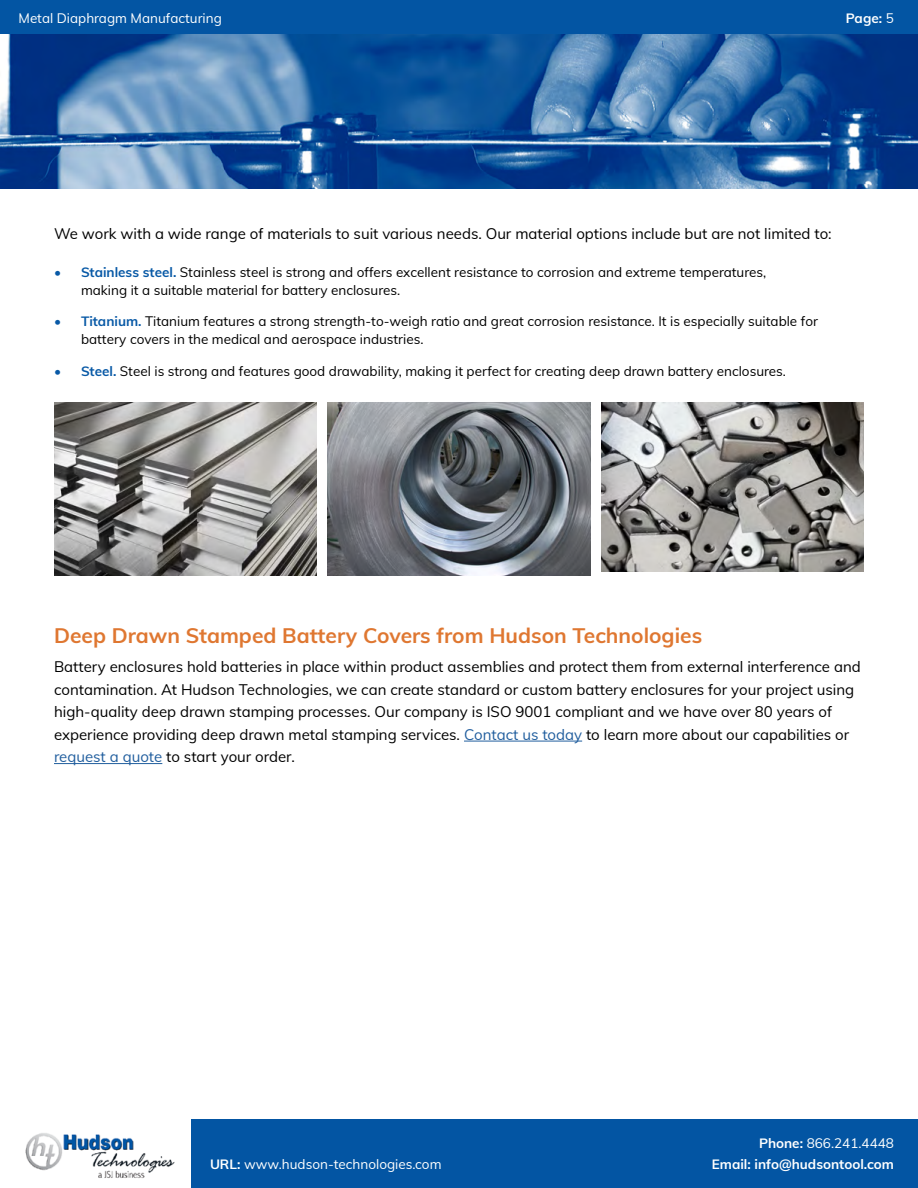
<style>
.page{position:relative;width:918px;height:1188px;background:#fff}
.page>*{position:absolute;margin:0;border:0;box-sizing:border-box;transform-origin:0 0}
.t1{font:700 21px "Muli";color:#df7731}
.Body{font:15px/22.5px "Muli";color:#000}
.t2{font:13.5px/18px "Muli";color:#000}
.t3{font:13.5px "Muli";color:#fff}
.t4{font:700 13.5px "Muli";color:#fff}
.s1{font-weight:400}
.s2{font-weight:700;color:#0859a6}
.s3{color:#215e9e}
.s4{font-weight:700}
</style>
<div class="page">
<div style="left:191px;top:1119px;width:727px;height:69px;background:#0355a3"></div>
<div style="left:0;top:0;width:918px;height:35px;background:#0355a3"></div>
<img style="left:25px;top:1133px;width:150px;height:45px">
<img style="left:0;top:35px;width:918px;height:154px">
<img style="left:54px;top:403px;width:262px;height:173px">
<img style="left:328px;top:403px;width:262px;height:173px">
<img style="left:602px;top:403px;width:262px;height:169px">
<hr style="left:464px;top:741px;width:118px;height:1px;background:#215e9e">
<hr style="left:54px;top:763px;width:108px;height:1px;background:#215e9e">
<p class="t3" style="left:19px;top:8px;width:205px">Metal Diaphragm Manufacturing</p>
<p class="t4" style="left:846px;top:8px;width:50px">Page: <span class="s1">5</span></p>
<p class="Body" style="left:54px;top:221px;width:779px">We work with a wide range of materials to suit various needs. Our material options include but are not limited to:</p>
<p class="t2" style="left:81px;top:262px;width:687px;text-indent:-27px"><span class="s2">• Stainless steel.</span> Stainless steel is strong and offers excellent resistance to corrosion and extreme temperatures, making it a suitable material for battery enclosures.</p>
<p class="t2" style="left:81px;top:312px;width:738px;text-indent:-27px"><span class="s2">• Titanium.</span> Titanium features a strong strength-to-weigh ratio and great corrosion resistance. It is especially suitable for battery covers in the medical and aerospace industries.</p>
<p class="t2" style="left:54px;top:361px;width:733px"><span class="s2">• Steel.</span> Steel is strong and features good drawability, making it perfect for creating deep drawn battery enclosures.</p>
<h2 class="t1" style="left:54px;top:620px;width:650px">Deep Drawn Stamped Battery Covers from Hudson Technologies</h2>
<p class="Body" style="left:54px;top:655px;width:808px">Battery enclosures hold batteries in place within product assemblies and protect them from external interference and contamination. At Hudson Technologies, we can create standard or custom battery enclosures for your project using high-quality deep drawn stamping processes. Our company is ISO 9001 compliant and we have over 80 years of experience providing deep drawn metal stamping services. <span class="s3">Contact us today</span> to learn more about our capabilities or <span class="s3">request a quote</span> to start your order.</p>
<p class="t3" style="left:210px;top:1154px;width:233px"><span class="s4">URL:</span> www.hudson-technologies.com</p>
<p class="t3" style="left:759px;top:1133px;width:136px"><span class="s4">Phone:</span> 866.241.4448</p>
<p class="t4" style="left:712px;top:1154px;width:184px">Email: info@hudsontool.com</p>
</div>
